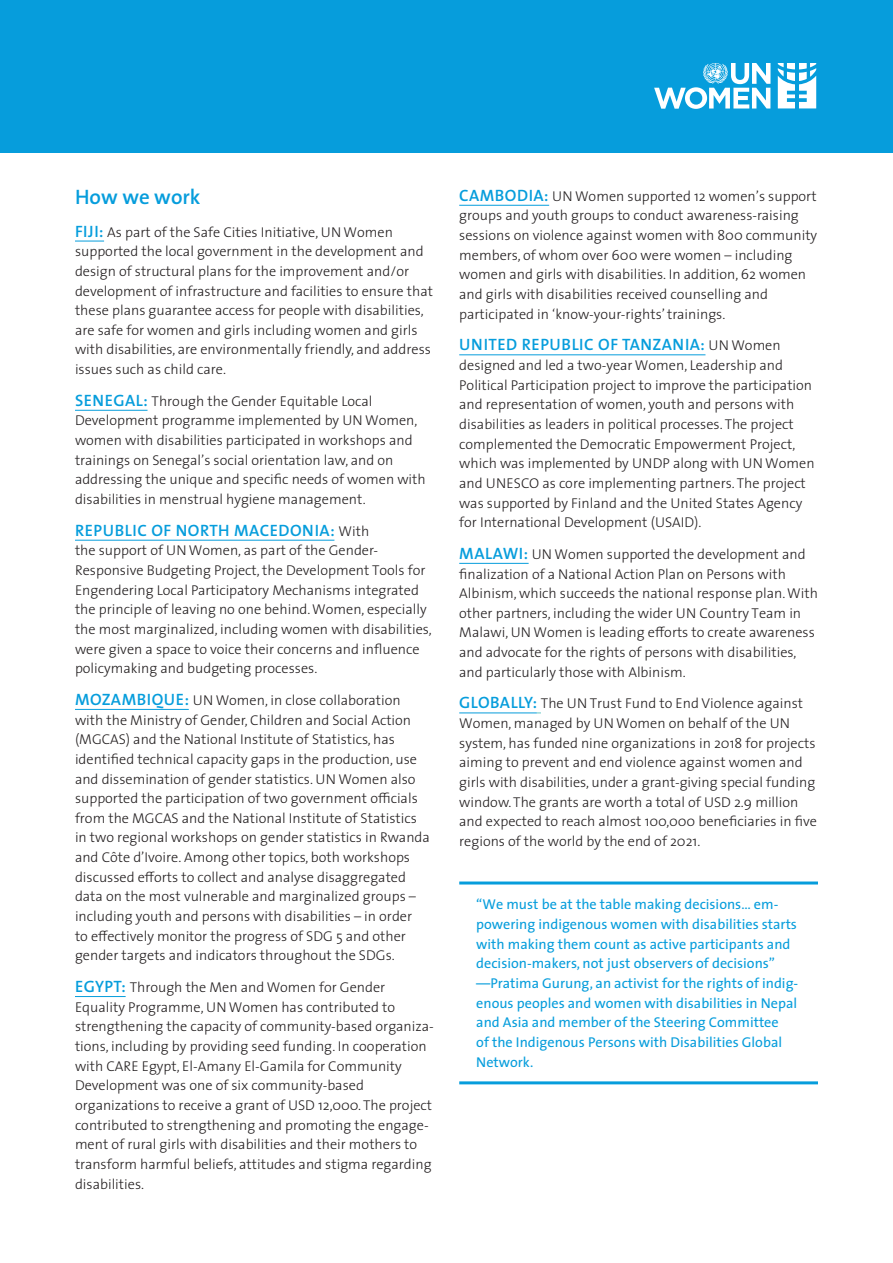
<style>
.page{position:relative;width:893px;height:1263px;background:#fff}
.page>*{position:absolute;margin:0;border:0;box-sizing:border-box;transform-origin:0 0}
.t1{font:600 21px "The Sans";color:#069ddc}
.t2{font:600 16.5px "The Sans";letter-spacing:.03em;color:#069ddc}
.t3{font:300 14.25px/19.6px "The Sans";color:#231f20}
.t4{font:14.25px/19.6px "The Sans";color:#069ddc}
.s1{font-weight:600;font-size:16.5px;color:#069ddc}
.s2{font-weight:300;font-size:14.25px;color:#231f20}
</style>
<div class="page">
<div style="left:0;top:0;width:893px;height:153px;background:#069ddc"></div>
<svg style="left:654px;top:63px;width:116px;height:46px"></svg>
<svg style="left:778px;top:63px;width:38px;height:45px"></svg>
<svg style="left:75px;top:241px;width:29px;height:1px"></svg>
<hr style="left:75px;top:410px;width:73px;height:1px;background:#069ddc">
<hr style="left:75px;top:540px;width:259px;height:1px;background:#069ddc">
<hr style="left:75px;top:709px;width:114px;height:1px;background:#069ddc">
<hr style="left:75px;top:996px;width:51px;height:1px;background:#069ddc">
<hr style="left:459px;top:205px;width:90px;height:1px;background:#069ddc">
<hr style="left:459px;top:354px;width:246px;height:1px;background:#069ddc">
<hr style="left:459px;top:563px;width:70px;height:1px;background:#069ddc">
<hr style="left:459px;top:712px;width:78px;height:1px;background:#069ddc">
<hr style="left:459px;top:881px;width:359px;height:3px;background:#069ddc">
<hr style="left:459px;top:1081px;width:359px;height:3px;background:#069ddc">
<h1 class="t1" style="left:75px;top:180px;width:127px">How we work</h1>
<p class="t3" style="left:75px;top:221px;width:360px"><span class="s1">FIJI:</span> As part of the Safe Cities Initiative, UN Women supported the local government in the development and design of structural plans for the improvement and/or development of infrastructure and facilities to ensure that these plans guarantee access for people with disabilities, are safe for women and girls including women and girls with disabilities, are environmentally friendly, and address issues such as child care.</p>
<p class="t3" style="left:75px;top:391px;width:352px"><span class="s1">SENEGAL:</span> Through the Gender Equitable Local Development programme implemented by UN Women, women with disabilities participated in workshops and trainings on Senegal’s social orientation law, and on addressing the unique and specific needs of women with disabilities in menstrual hygiene management.</p>
<p class="t2" style="left:75px;top:516px;width:296px">REPUBLIC OF NORTH MACEDONIA: <span class="s2">With</span></p>
<p class="t3" style="left:75px;top:540px;width:358px">the support of UN Women, as part of the Gender-Responsive Budgeting Project, the Development Tools for Engendering Local Participatory Mechanisms integrated the principle of leaving no one behind. Women, especially the most marginalized, including women with disabilities, were given a space to voice their concerns and influence policymaking and budgeting processes.</p>
<p class="t3" style="left:75px;top:690px;width:356px"><span class="s1">MOZAMBIQUE:</span> UN Women, in close collaboration with the Ministry of Gender, Children and Social Action (MGCAS) and the National Institute of Statistics, has identified technical capacity gaps in the production, use and dissemination of gender statistics. UN Women also supported the participation of two government officials from the MGCAS and the National Institute of Statistics in two regional workshops on gender statistics in Rwanda and Côte d’Ivoire. Among other topics, both workshops discussed efforts to collect and analyse disaggregated data on the most vulnerable and marginalized groups – including youth and persons with disabilities – in order<br>to effectively monitor the progress of SDG 5 and other gender targets and indicators throughout the SDGs.</p>
<p class="t3" style="left:75px;top:977px;width:360px"><span class="s1">EGYPT:</span> Through the Men and Women for Gender Equality Programme, UN Women has contributed to strengthening the capacity of community-based organiza&shy;tions, including by providing seed funding. In cooperation with CARE Egypt, El-Amany El-Gamila for Community Development was one of six community-based organizations to receive a grant of USD 12,000. The project contributed to strengthening and promoting the engage&shy;ment of rural girls with disabilities and their mothers to transform harmful beliefs, attitudes and stigma regarding disabilities.</p>
<p class="t3" style="left:459px;top:186px;width:359px"><span class="s1">CAMBODIA:</span> UN Women supported 12 women’s support groups and youth groups to conduct awareness-raising sessions on violence against women with 800 community members, of whom over 600 were women – including women and girls with disabilities. In addition, 62 women and girls with disabilities received counselling and participated in ‘know-your-rights’ trainings.</p>
<p class="t2" style="left:459px;top:331px;width:323px">UNITED REPUBLIC OF TANZANIA: <span class="s2">UN Women</span></p>
<p class="t3" style="left:459px;top:355px;width:357px">designed and led a two-year Women, Leadership and Political Participation project to improve the participation and representation of women, youth and persons with disabilities as leaders in political processes. The project complemented the Democratic Empowerment Project, which was implemented by UNDP along with UN Women and UNESCO as core implementing partners. The project was supported by Finland and the United States Agency for International Development (USAID).</p>
<p class="t3" style="left:459px;top:544px;width:360px"><span class="s1">MALAWI:</span> UN Women supported the development and finalization of a National Action Plan on Persons with Albinism, which succeeds the national response plan. With other partners, including the wider UN Country Team in Malawi, UN Women is leading efforts to create awareness and advocate for the rights of persons with disabilities, and particularly those with Albinism.</p>
<p class="t3" style="left:459px;top:693px;width:359px"><span class="s1">GLOBALLY:</span> The UN Trust Fund to End Violence against Women, managed by UN Women on behalf of the UN system, has funded nine organizations in 2018 for projects aiming to prevent and end violence against women and girls with disabilities, under a grant-giving special funding window. The grants are worth a total of USD 2.9 million and expected to reach almost 100,000 beneficiaries in five regions of the world by the end of 2021.</p>
<p class="t4" style="left:476px;top:894px;width:324px">“We must be at the table making decisions… em&shy;powering indigenous women with disabilities starts with making them count as active participants and decision-makers, not just observers of decisions” —Pratima Gurung, an activist for the rights of indig&shy;enous peoples and women with disabilities in Nepal and Asia and member of the Steering Committee<br>of the Indigenous Persons with Disabilities Global Network.</p>
</div>
